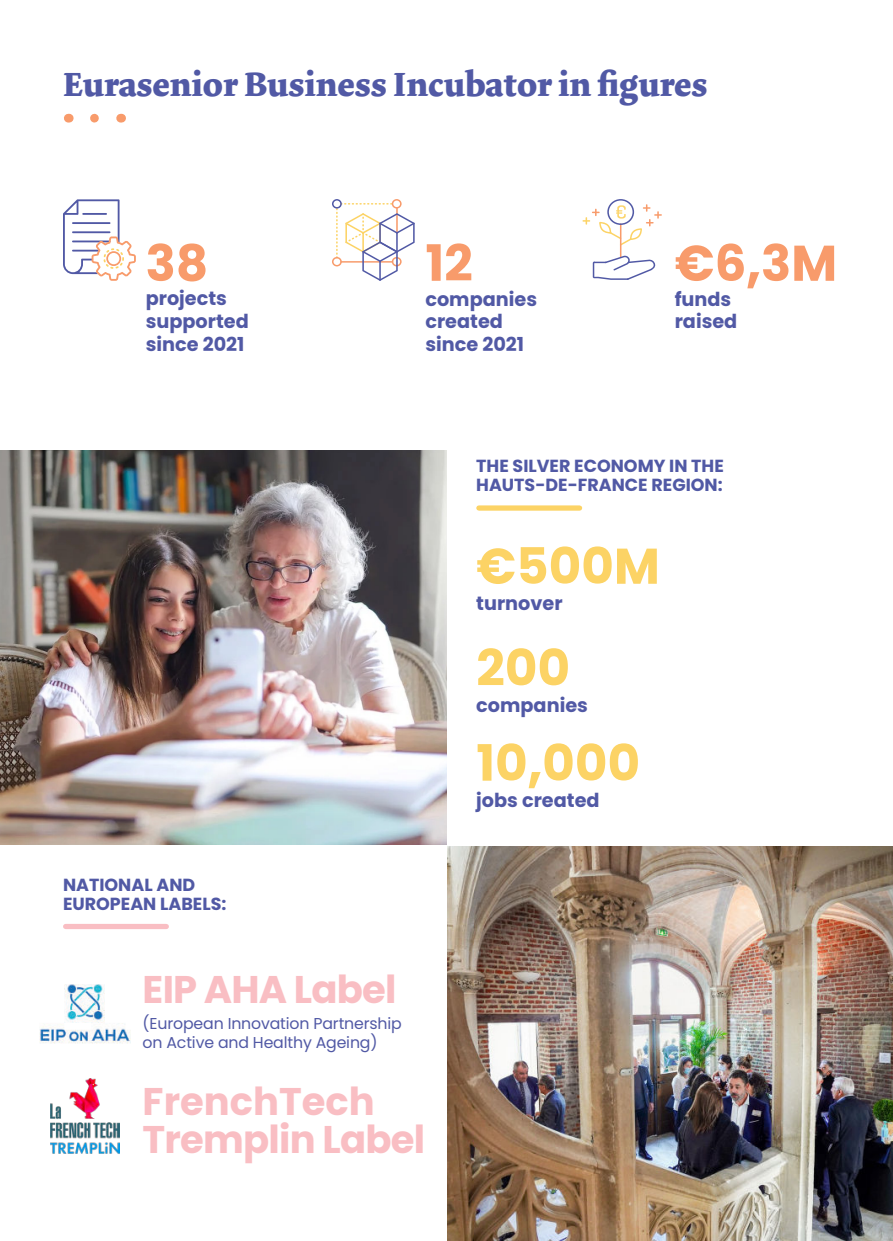
<style>
.page{position:relative;width:893px;height:1241px;background:#fff}
.page>*{position:absolute;margin:0;border:0;box-sizing:border-box;transform-origin:0 0}
.t1{font:700 50.05px "Poppins";color:#fcd365}
.t2{font:700 50.05px "Poppins";color:#f89b6b}
.t3{font:700 38.5px/38.5px "Poppins";letter-spacing:-.02em;color:#f9bec3}
.t4{font:700 35px "Dolly";color:#5159a5}
.t5{font:700 19.25px/22.8px "Poppins";color:#5159a5}
.t6{font:700 17.5px/19.2px "Poppins";color:#5159a5}
.t7{font:15.75px/19.2px "Poppins";letter-spacing:-.01em;color:#5159a5}
</style>
<div class="page">
<img style="left:0;top:450px;width:446px;height:394px">
<svg style="left:63px;top:199px;width:73px;height:82px"></svg>
<svg style="left:332px;top:199px;width:83px;height:82px"></svg>
<hr style="left:396px;top:232px;width:2px;height:20px;background:#5159a5">
<hr style="left:620px;top:223px;width:1px;height:35px;background:#f89b6b">
<svg style="left:582px;top:199px;width:80px;height:46px"></svg>
<svg style="left:593px;top:255px;width:63px;height:25px"></svg>
<div style="left:479px;top:505px;width:101px;height:5px;background:#fcd365"></div>
<div style="left:66px;top:923px;width:100px;height:6px;background:#f9bec3"></div>
<svg style="left:94px;top:114px;width:5px;height:8px"></svg>
<img style="left:50px;top:1078px;width:70px;height:76px">
<img style="left:39px;top:984px;width:91px;height:59px">
<img style="left:448px;top:846px;width:445px;height:394px">
<h3 class="t4" style="left:63px;top:69px;width:646px">Eurasenior Business Incubator in figures</h3>
<h1 class="t2" style="left:146px;top:233px;width:64px">38</h1>
<p class="t5" style="left:146px;top:287px;width:105px">projects supported since 2021</p>
<h1 class="t2" style="left:425px;top:233px;width:49px">12</h1>
<p class="t5" style="left:425px;top:288px;width:113px">companies created since 2021</p>
<h1 class="t2" style="left:675px;top:233px;width:164px">€6,3M</h1>
<p class="t5" style="left:675px;top:288px;width:64px">funds raised</p>
<p class="t6" style="left:63px;top:875px;width:165px">NATIONAL AND<br>EUROPEAN LABELS:</p>
<h2 class="t3" style="left:143px;top:970px;width:255px">EIP AHA Label</h2>
<p class="t7" style="left:143px;top:1013px;width:261px">(European Innovation Partnership on Active and Healthy Ageing)</p>
<p class="t6" style="left:476px;top:456px;width:249px">THE SILVER ECONOMY IN THE<br>HAUTS-DE-FRANCE REGION:</p>
<h1 class="t1" style="left:476px;top:536px;width:185px">€500M</h1>
<p class="t5" style="left:476px;top:592px;width:88px">turnover</p>
<h1 class="t1" style="left:476px;top:638px;width:95px">200</h1>
<p class="t5" style="left:476px;top:693px;width:113px">companies</p>
<h1 class="t1" style="left:476px;top:733px;width:165px">10,000</h1>
<p class="t5" style="left:476px;top:788px;width:125px">jobs created</p>
<h2 class="t3" style="left:143px;top:1082px;width:284px">FrenchTech<br>Tremplin Label</h2>
</div>
